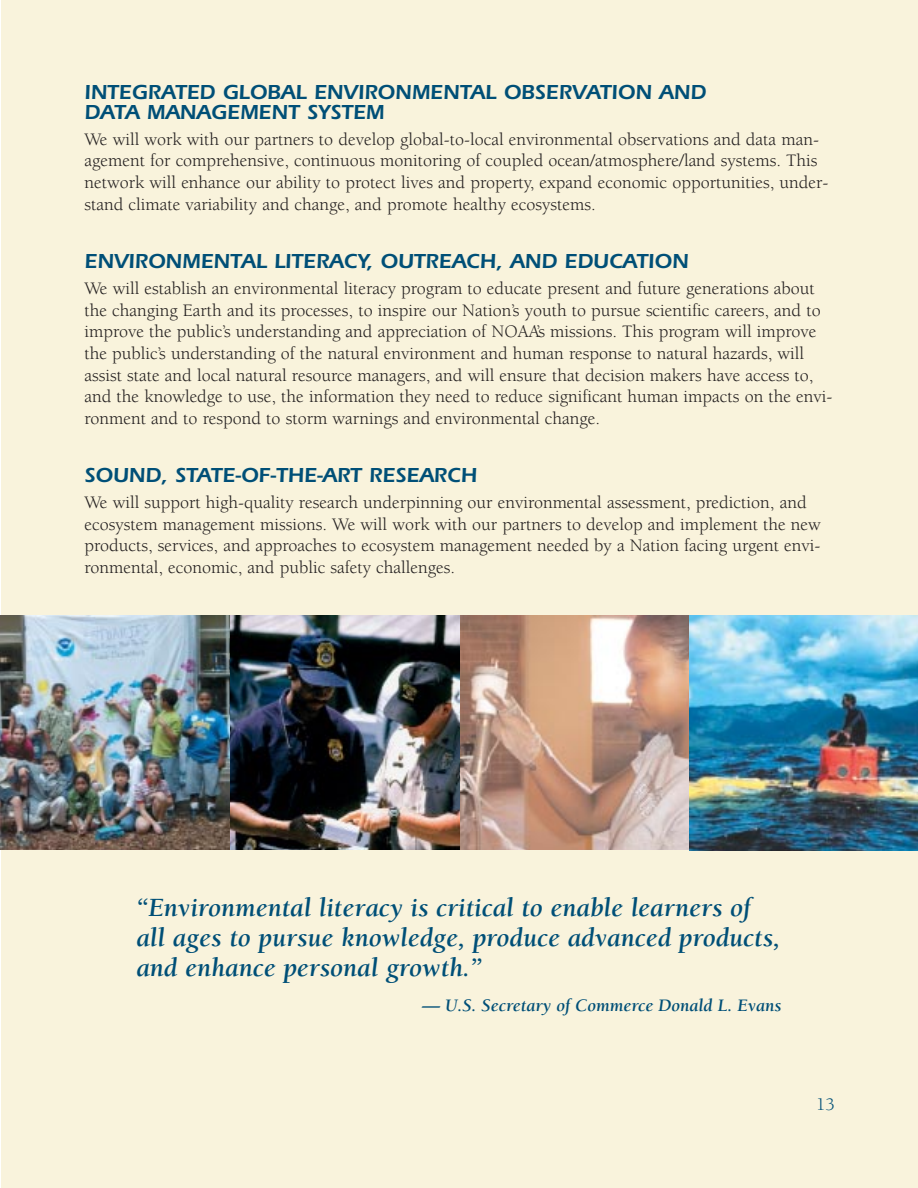
<style>
.page{position:relative;width:918px;height:1188px;background:#fff}
.page>*{position:absolute;margin:0;border:0;box-sizing:border-box;transform-origin:0 0}
.t1{font:italic 700 27px/30px "Berkeley";color:#004f77}
.t2{font:600 21px/19.5px "Itc Eras";color:#004f77}
.t3{font:18px/21.6px "Berkeley";color:#231f1f}
.t4{font:italic 700 18px "Berkeley";color:#004f77}
.t5{font:18px "Berkeley";color:#004f77}
</style>
<div class="page">
<div style="left:1px;top:0;width:917px;height:1188px;background:#f9f3dc"></div>
<img style="left:1px;top:615px;width:229px;height:235px">
<svg style="left:460px;top:615px;width:229px;height:235px;background:#c39f8d"></svg>
<img style="left:230px;top:615px;width:230px;height:235px">
<img style="left:689px;top:615px;width:229px;height:235px">
<p class="t2" style="left:84px;top:85px;width:623px">INTEGRATED GLOBAL ENVIRONMENTAL OBSERVATION AND<br>DATA MANAGEMENT SYSTEM</p>
<p class="t3" style="left:84px;top:130px;width:746px">We will work with our partners to develop global-to-local environmental observations and data man&shy;agement for comprehensive, continuous monitoring of coupled ocean/atmosphere/land systems. This network will enhance our ability to protect lives and property, expand economic opportunities, under&shy;stand climate variability and change, and promote healthy ecosystems.</p>
<p class="t2" style="left:84px;top:254px;width:606px">ENVIRONMENTAL LITERACY, OUTREACH, AND EDUCATION</p>
<p class="t3" style="left:84px;top:279px;width:750px">We will establish an environmental literacy program to educate present and future generations about the changing Earth and its processes, to inspire our Nation’s youth to pursue scientific careers, and to improve the public’s understanding and appreciation of NOAA’s missions. This program will improve the public’s understanding of the natural environment and human response to natural hazards, will assist state and local natural resource managers, and will ensure that decision makers have access to, and the knowledge to use, the information they need to reduce significant human impacts on the envi&shy;ronment and to respond to storm warnings and environmental change.</p>
<p class="t2" style="left:84px;top:468px;width:394px">SOUND, STATE-OF-THE-ART RESEARCH</p>
<p class="t3" style="left:84px;top:493px;width:738px">We will support high-quality research underpinning our environmental assessment, prediction, and ecosystem management missions. We will work with our partners to develop and implement the new products, services, and approaches to ecosystem management needed by a Nation facing urgent envi&shy;ronmental, economic, and public safety challenges.</p>
<h1 class="t1" style="left:136px;top:895px;width:645px">“Environmental literacy is critical to enable learners of all ages to pursue knowledge, produce advanced products, and enhance personal growth.”</h1>
<p class="t4" style="left:422px;top:998px;width:361px">— U.S. Secretary of Commerce Donald L. Evans</p>
<p class="t5" style="left:816px;top:1097px;width:20px">13</p>
</div>
